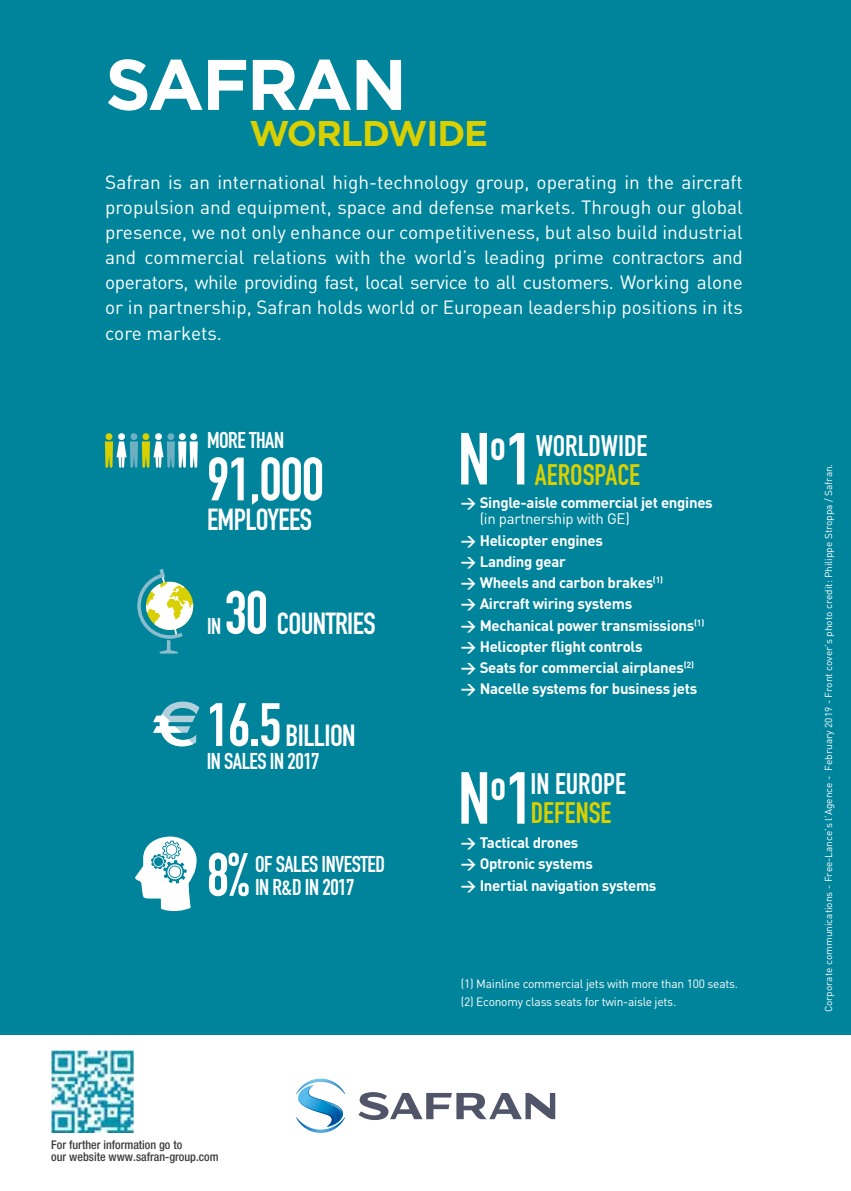
<style>
.page{position:relative;width:851px;height:1191px;background:#fff}
.page>*{position:absolute;margin:0;border:0;box-sizing:border-box;transform-origin:0 0}
.t1{font:72.4px "DIN Engschrift";color:#fff}
.t2{font:700 71.4px "Gotham";letter-spacing:-.03em;color:#fff}
.t3{font:60.2px "DIN Engschrift";color:#fff}
.t4{font:700 35.8px "Gotham";letter-spacing:-.03em;color:#d8d000}
.t5{font:30.2px "DIN Engschrift";letter-spacing:-.02em;color:#fff}
.t6{font:30px "DIN Engschrift";letter-spacing:-.02em;color:#fff}
.t7{font:29.2px "DIN Engschrift";color:#fff}
.t8{font:29.2px "DIN Engschrift";color:#d8d000}
.t9{font:22.6px/22.6px "DIN Engschrift";letter-spacing:-.02em;color:#fff}
.t10{font:19px/25px "DIN";color:#fff;text-align:justify}
.t11{font:700 15px/21.2px "DIN";letter-spacing:-.02em;color:#fff}
.t12{font:15px "DIN";letter-spacing:-.02em;color:#fff}
.t13{font:12px/18px "DIN";letter-spacing:-.02em;color:#fff}
.t14{font:500 condensed 12px/12px "Helvetica Neue LT Com";color:#3c3c3b}
.t15{font:10px "DIN";color:#fff}
.s1{font-size:60.2px}
</style>
<div class="page">
<div style="left:0;top:0;width:850px;height:1034px;background:#00849b"></div>
<svg style="left:137px;top:569px;width:56px;height:84px"></svg>
<svg style="left:105px;top:433px;width:93px;height:35px"></svg>
<svg style="left:135px;top:836px;width:61px;height:76px"></svg>
<svg style="left:153px;top:701px;width:46px;height:45px"></svg>
<svg style="left:358px;top:1092px;width:197px;height:28px"></svg>
<svg style="left:296px;top:1078px;width:49px;height:54px"></svg>
<img style="left:51px;top:1050px;width:82px;height:82px">
<h2 class="t2" style="left:105px;top:43px;width:303px">SAFRAN</h2>
<h3 class="t4" style="left:249px;top:112px;width:240px">WORLDWIDE</h3>
<p class="t10" style="left:105px;top:170px;width:639px">Safran is an international high-technology group, operating in the aircraft propulsion and equipment, space and defense markets. Through our global presence, we not only enhance our competitiveness, but also build industrial and commercial relations with the world’s leading prime contractors and operators, while providing fast, local service to all customers. Working alone or in partnership, Safran holds world or European leadership positions in its core markets.</p>
<p class="t9" style="left:207px;top:428px;width:78px">MORE THAN</p>
<h3 class="t3" style="left:207px;top:444px;width:119px">91,000</h3>
<h3 class="t6" style="left:207px;top:502px;width:106px">EMPLOYEES</h3>
<h3 class="t6" style="left:224px;top:605px;width:153px"><span class="s1">30</span> COUNTRIES</h3>
<p class="t9" style="left:207px;top:614px;width:16px">IN</p>
<h3 class="t5" style="left:207px;top:717px;width:150px"><span class="s1">16.5</span> BILLION</h3>
<p class="t9" style="left:207px;top:749px;width:114px">IN SALES IN 2017</p>
<h3 class="t3" style="left:207px;top:839px;width:44px">8%</h3>
<p class="t9" style="left:255px;top:853px;width:132px">OF SALES INVESTED<br>IN R&amp;D IN 2017</p>
<p class="t14" style="left:51px;top:1138px;width:169px">For further information go to<br>our website www.safran-group.com</p>
<h1 class="t1" style="left:458px;top:416px;width:76px">N<sup>o</sup>1</h1>
<h3 class="t7" style="left:535px;top:429px;width:113px">WORLDWIDE</h3>
<h3 class="t8" style="left:535px;top:457px;width:107px">AEROSPACE</h3>
<p class="t11" style="left:460px;top:491px;width:253px">&gt; Single-aisle commercial jet engines</p>
<p class="t12" style="left:479px;top:509px;width:152px">(in partnership with GE)</p>
<p class="t11" style="left:460px;top:529px;width:245px">&gt; Helicopter engines<br>&gt; Landing gear<br>&gt; Wheels and carbon brakes<sup>(1)<br></sup>&gt; Aircraft wiring systems<br>&gt; Mechanical power transmissions<sup>(1) </sup>&gt; Helicopter flight controls<br>&gt; Seats for commercial airplanes<sup>(2) </sup>&gt; Nacelle systems for business jets</p>
<h1 class="t1" style="left:458px;top:756px;width:76px">N<sup>o</sup>1</h1>
<h3 class="t7" style="left:530px;top:766px;width:97px">IN EUROPE</h3>
<h3 class="t8" style="left:530px;top:795px;width:82px">DEFENSE</h3>
<p class="t11" style="left:460px;top:831px;width:197px">&gt; Tactical drones<br>&gt; Optronic systems<br>&gt; Inertial navigation systems</p>
<p class="t13" style="left:460px;top:974px;width:279px">(1) Mainline commercial jets with more than 100 seats. (2) Economy class seats for twin-aisle jets.</p>
<p class="t15" style="left:822px;top:1012px;width:550px;rotate:-90deg">Corporate communications - Free-Lance’s l’Agence - February 2019 - Front cover’s photo credit: Philippe Stroppa / Safran.</p>
</div>
